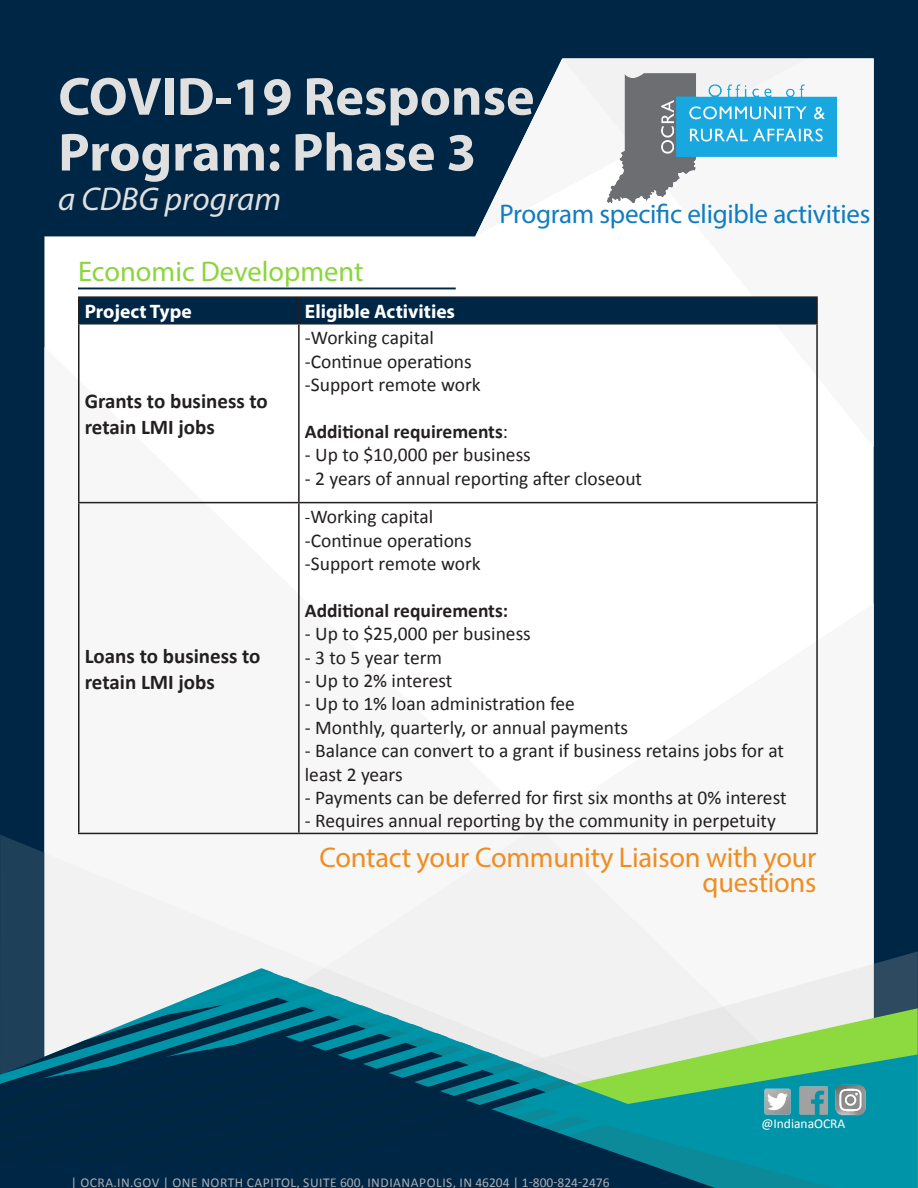
<style>
.page{position:relative;width:918px;height:1188px;background:#002645}
.page>*{position:absolute;margin:0;border:0;box-sizing:border-box;transform-origin:0 0}
.t1{font:700 54px/55.8px "Myriad Pro";color:#e0e0e0}
.t2{font:italic 33px "Myriad Pro";color:#e0e0e0}
.Bullets{font:28.5px/25.5px "Myriad Pro";letter-spacing:-.01em;color:#ef8d21;text-align:right}
.t3{font:28.5px "Myriad Pro";color:#8ad63d}
.t4{font:27px "Myriad Pro";letter-spacing:-.01em;color:#107cc2}
.t5{font:700 21px/25.2px "Calibri";color:#231f20}
.t6{font:19.5px/23.4px "Calibri";color:#231f20}
.t7{font:700 19.5px "Calibri";color:#231f20}
.t8{font:700 19.5px "Myriad Pro";color:#fff}
.t9{font:13.5px "Calibri";letter-spacing:.04em;color:#adaeb2}
.t10{font:13.5px "Calibri";color:#fff}
.s1{font-weight:400}
.s2{font-size:18px}
</style>
<div class="page">
<div style="left:44px;top:236px;width:830px;height:367px;background:#fff"></div>
<div style="left:537px;top:603px;width:337px;height:232px;background:#f7f7f7"></div>
<div style="left:636px;top:58px;width:238px;height:389px;background:#fff"></div>
<svg style="left:475px;top:58px;width:333px;height:178px"></svg>
<div style="left:44px;top:347px;width:493px;height:488px;background:#f7f7f7"></div>
<svg style="left:324px;top:826px;width:399px;height:9px;background:#e9e9e9"></svg>
<svg style="left:781px;top:1164px;width:137px;height:24px;background:#0192a6"></svg>
<svg style="left:647px;top:1164px;width:134px;height:24px;fill:#0d8a99"></svg>
<svg style="left:0;top:835px;width:918px;height:329px"></svg>
<img style="left:608px;top:73px;width:229px;height:130px">
<hr style="left:78px;top:288px;width:378px;height:1px;background:#002645">
<img style="left:764px;top:1087px;width:28px;height:29px">
<img style="left:800px;top:1086px;width:28px;height:28px">
<img style="left:835px;top:1084px;width:32px;height:32px">
<svg style="left:80px;top:298px;width:736px;height:25px"></svg>
<hr style="left:78px;top:296px;width:221px;height:2px;background:#231f20">
<hr style="left:78px;top:298px;width:2px;height:25px;background:#231f20">
<hr style="left:299px;top:296px;width:519px;height:2px;background:#231f20">
<hr style="left:298px;top:298px;width:2px;height:25px;background:#231f20">
<hr style="left:816px;top:298px;width:2px;height:25px;background:#231f20">
<hr style="left:78px;top:323px;width:221px;height:2px;background:#231f20">
<hr style="left:78px;top:325px;width:2px;height:177px;background:#231f20">
<hr style="left:299px;top:323px;width:519px;height:2px;background:#231f20">
<hr style="left:298px;top:325px;width:2px;height:177px;background:#231f20">
<hr style="left:816px;top:325px;width:2px;height:177px;background:#231f20">
<hr style="left:78px;top:502px;width:221px;height:1px;background:#231f20">
<hr style="left:78px;top:503px;width:2px;height:330px;background:#231f20">
<hr style="left:299px;top:502px;width:519px;height:1px;background:#231f20">
<hr style="left:298px;top:503px;width:2px;height:330px;background:#231f20">
<hr style="left:816px;top:503px;width:2px;height:330px;background:#231f20">
<hr style="left:78px;top:833px;width:221px;height:1px;background:#231f20">
<hr style="left:299px;top:833px;width:519px;height:1px;background:#231f20">
<p class="t1" style="left:58px;top:67px;width:478px">COVID-19 Response<br>Program: Phase 3</p>
<p class="t2" style="left:58px;top:179px;width:224px">a CDBG program</p>
<p class="t4" style="left:500px;top:197px;width:372px">Program specific eligible activities</p>
<p class="t3" style="left:78px;top:253px;width:287px">Economic Development</p>
<p class="t8" style="left:85px;top:298px;width:108px">Project Type</p>
<p class="t8" style="left:305px;top:298px;width:152px">Eligible Activities</p>
<p class="t5" style="left:85px;top:389px;width:185px">Grants to business to retain LMI jobs</p>
<p class="t5" style="left:85px;top:644px;width:177px">Loans to business to retain LMI jobs</p>
<p class="t6" style="left:305px;top:326px;width:130px">-Working capital</p>
<p class="t6" style="left:305px;top:350px;width:168px">-Continue operations</p>
<p class="t6" style="left:305px;top:373px;width:177px">-Support remote work</p>
<p class="t7" style="left:305px;top:419px;width:205px">Additional requirements<span class="s1">:</span></p>
<p class="t6" style="left:305px;top:443px;width:228px">- Up to $10,000 per business</p>
<p class="t6" style="left:305px;top:467px;width:339px">- 2 years of annual reporting after closeout</p>
<p class="t6" style="left:305px;top:505px;width:130px"><span class="s2">-</span>Working capital</p>
<p class="t6" style="left:305px;top:529px;width:168px">-Continue operations</p>
<p class="t6" style="left:305px;top:552px;width:177px">-Support remote work</p>
<p class="t7" style="left:305px;top:598px;width:205px">Additional requirements:</p>
<p class="t6" style="left:305px;top:622px;width:228px">- Up to $25,000 per business</p>
<p class="t6" style="left:305px;top:646px;width:139px">- 3 to 5 year term</p>
<p class="t6" style="left:305px;top:669px;width:149px">- Up to 2% interest</p>
<p class="t6" style="left:305px;top:692px;width:272px">- Up to 1% loan administration fee</p>
<p class="t6" style="left:305px;top:716px;width:325px">- Monthly, quarterly, or annual payments</p>
<p class="t6" style="left:305px;top:739px;width:481px">- Balance can convert to a grant if business retains jobs for at least 2 years</p>
<p class="t6" style="left:305px;top:786px;width:483px">- Payments can be deferred for first six months at 0% interest</p>
<p class="t6" style="left:305px;top:809px;width:472px">- Requires annual reporting by the community in perpetuity</p>
<p class="Bullets" style="left:320px;top:844px;width:498px">Contact your Community Liaison with your questions</p>
<p class="t10" style="left:761px;top:1115px;width:86px">@IndianaOCRA</p>
<p class="t9" style="left:71px;top:1173px;width:540px">| OCRA.IN.GOV | ONE NORTH CAPITOL, SUITE 600, INDIANAPOLIS, IN 46204 | 1-800-824-2476</p>
</div>
